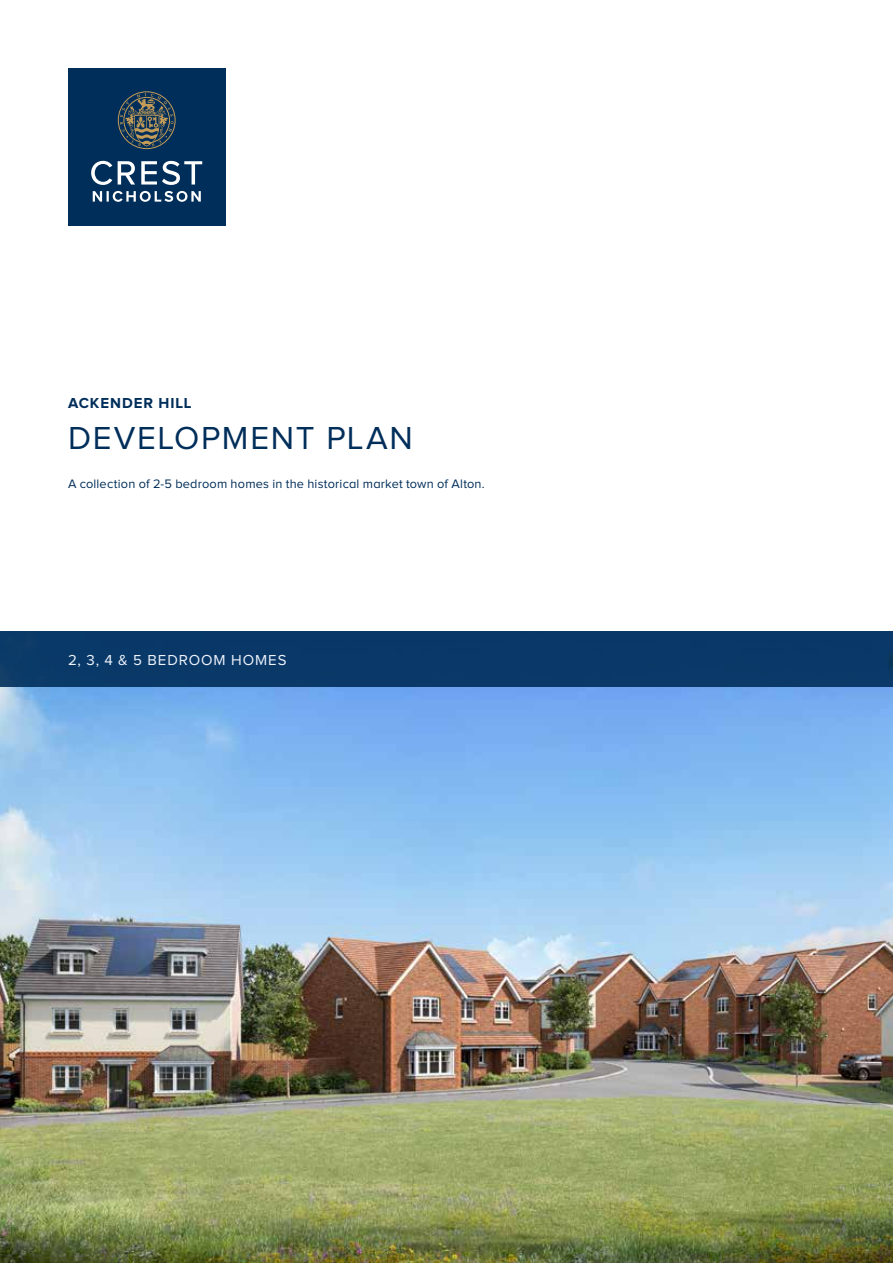
<style>
.page{position:relative;width:893px;height:1263px;background:#fff}
.page>*{position:absolute;margin:0;border:0;box-sizing:border-box;transform-origin:0 0}
.t1{font:33px "Proxima Nova";letter-spacing:.05em;color:#002e5a}
.t2{font:15px "Proxima Nova";letter-spacing:.06em;color:#fff}
.t3{font:700 15px "Proxima Nova";letter-spacing:.06em;color:#002e5a}
.t4{font:12.75px "Proxima Nova";letter-spacing:.015em;color:#002e5a}
</style>
<div class="page">
<img style="left:0;top:687px;width:893px;height:576px">
<div style="left:0;top:631px;width:893px;height:56px;background:#0a3968"></div>
<div style="left:68px;top:68px;width:157px;height:157px;background:#002e5a"></div>
<svg style="left:93px;top:191px;width:108px;height:11px"></svg>
<svg style="left:91px;top:161px;width:111px;height:24px"></svg>
<svg style="left:118px;top:91px;width:58px;height:58px"></svg>
<p class="t3" style="left:68px;top:396px;width:125px">ACKENDER HILL</p>
<p class="t1" style="left:68px;top:423px;width:346px">DEVELOPMENT PLAN</p>
<p class="t4" style="left:68px;top:478px;width:418px">A collection of 2-5 bedroom homes in the historical market town of Alton.</p>
<p class="t2" style="left:68px;top:653px;width:220px">2, 3, 4 &amp; 5 BEDROOM HOMES</p>
</div>
